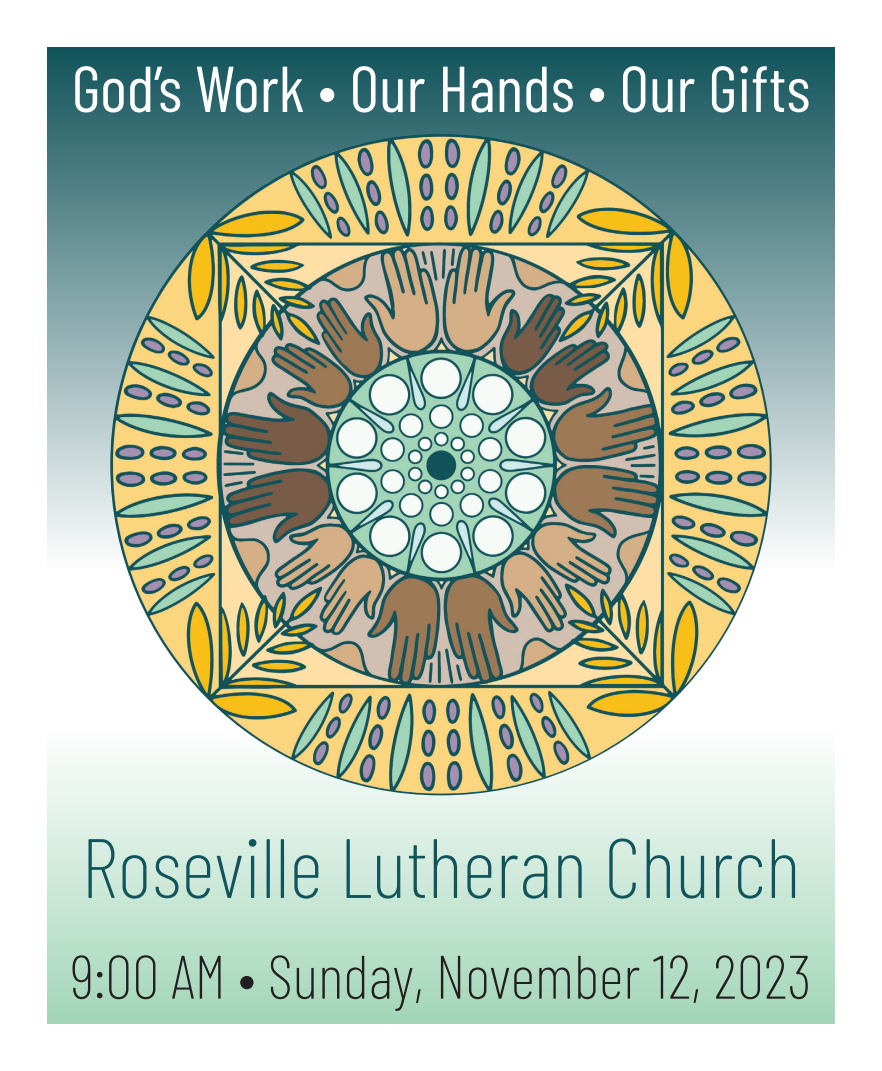
<style>
.page{position:relative;width:882px;height:1071px;background:#fff}
.page>*{position:absolute;margin:0;border:0;box-sizing:border-box;transform-origin:0 0}
.t1{font:200 84px "Barlow Condensed";color:#12545b}
.t2{font:64.75px "Barlow Condensed";color:#fff}
.t3{font:200 61.25px "Barlow Condensed";color:#231f20}
.s1{font-weight:200}
</style>
<div class="page">
<div style="left:47px;top:47px;width:788px;height:521px;background:linear-gradient(to bottom,#11535a,#fcfdfd)"></div>
<div style="left:47px;top:728px;width:788px;height:296px;background:linear-gradient(to bottom,#fdfefe,#a2d6b8)"></div>
<img style="left:110px;top:134px;width:662px;height:661px;border-radius:331px">
<p class="t2" style="left:72px;top:42px;width:740px">God’s Work <span class="s1">•</span> Our Hands <span class="s1">•</span> Our Gifts</p>
<h1 class="t1" style="left:81px;top:808px;width:721px">Roseville Lutheran Church</h1>
<p class="t3" style="left:70px;top:933px;width:743px">9:00 AM • Sunday, November 12, 2023</p>
</div>
